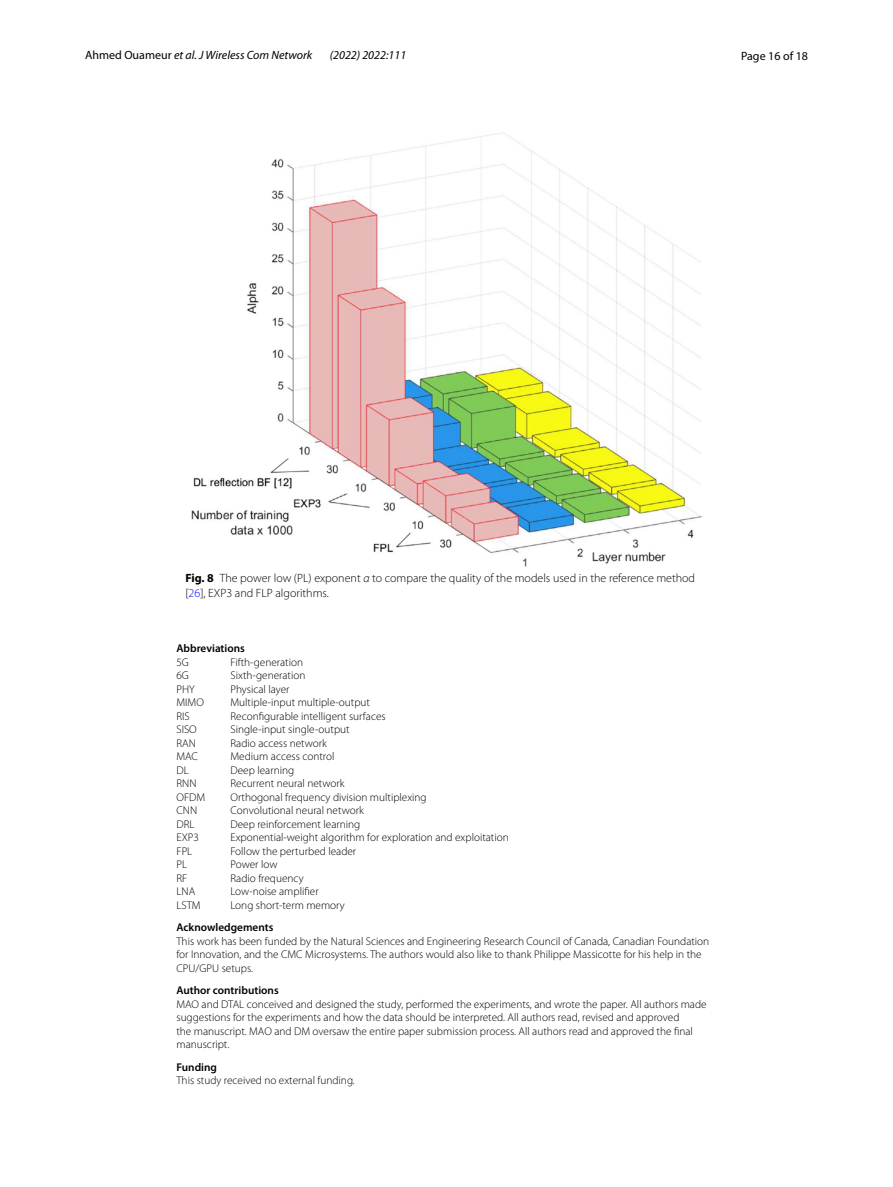
<style>
.page{position:relative;width:893px;height:1187px;background:#fff}
.page>*{position:absolute;margin:0;border:0;box-sizing:border-box;transform-origin:0 0}
.t1{font:300 12px/15px "Myriad Pro";color:#000}
.t2{font:italic 12px "Myriad Pro";color:#000}
.t3{font:12px "Myriad Pro";color:#000}
.t4{font:300 11.25px/13.5px "Myriad Pro";color:#000}
.t5{font:600 11.25px "Myriad Pro";color:#000}
.s1{font-style:normal}
.s2{font-weight:700}
.s3{font-family:"Myriad Pro Light It 6";font-weight:400}
.s4{color:#00f}
</style>
<div class="page">
<img style="left:191px;top:133px;width:511px;height:433px">
<p class="t2" style="left:85px;top:48px;width:229px"><span class="s1">Ahmed Ouameur</span> et al. J Wireless Com Network</p>
<p class="t2" style="left:330px;top:48px;width:78px">(2022) 2022:111</p>
<p class="t3" style="left:741px;top:48px;width:68px">Page 16 of 18</p>
<p class="t1" style="left:185px;top:570px;width:511px"><span class="s2">Fig. 8</span> The power low (PL) exponent <span class="s3">α</span> to compare the quality of the models used in the reference method [<span class="s4">26</span>], EXP3 and FLP algorithms.</p>
<p class="t5" style="left:176px;top:641px;width:70px">Abbreviations</p>
<p class="t4" style="left:176px;top:655px;width:14px">5G</p>
<p class="t4" style="left:230px;top:655px;width:74px">Fifth-generation</p>
<p class="t4" style="left:176px;top:668px;width:14px">6G</p>
<p class="t4" style="left:230px;top:668px;width:76px">Sixth-generation</p>
<p class="t4" style="left:176px;top:682px;width:20px">PHY</p>
<p class="t4" style="left:230px;top:682px;width:61px">Physical layer</p>
<p class="t4" style="left:176px;top:695px;width:29px">MIMO</p>
<p class="t4" style="left:230px;top:695px;width:141px">Multiple-input multiple-output</p>
<p class="t4" style="left:176px;top:709px;width:15px">RIS</p>
<p class="t4" style="left:230px;top:709px;width:157px">Reconfigurable intelligent surfaces</p>
<p class="t4" style="left:176px;top:722px;width:22px">SISO</p>
<p class="t4" style="left:230px;top:722px;width:121px">Single-input single-output</p>
<p class="t4" style="left:176px;top:736px;width:21px">RAN</p>
<p class="t4" style="left:230px;top:736px;width:98px">Radio access network</p>
<p class="t4" style="left:176px;top:749px;width:23px">MAC</p>
<p class="t4" style="left:230px;top:749px;width:105px">Medium access control</p>
<p class="t4" style="left:176px;top:763px;width:14px">DL</p>
<p class="t4" style="left:230px;top:763px;width:65px">Deep learning</p>
<p class="t4" style="left:176px;top:776px;width:22px">RNN</p>
<p class="t4" style="left:230px;top:776px;width:116px">Recurrent neural network</p>
<p class="t4" style="left:176px;top:790px;width:30px">OFDM</p>
<p class="t4" style="left:230px;top:790px;width:198px">Orthogonal frequency division multiplexing</p>
<p class="t4" style="left:176px;top:803px;width:22px">CNN</p>
<p class="t4" style="left:230px;top:803px;width:135px">Convolutional neural network</p>
<p class="t4" style="left:176px;top:817px;width:19px">DRL</p>
<p class="t4" style="left:230px;top:817px;width:131px">Deep reinforcement learning</p>
<p class="t4" style="left:176px;top:830px;width:24px">EXP3</p>
<p class="t4" style="left:230px;top:830px;width:280px">Exponential-weight algorithm for exploration and exploitation</p>
<p class="t4" style="left:176px;top:844px;width:17px">FPL</p>
<p class="t4" style="left:230px;top:844px;width:127px">Follow the perturbed leader</p>
<p class="t4" style="left:176px;top:857px;width:12px">PL</p>
<p class="t4" style="left:230px;top:857px;width:49px">Power low</p>
<p class="t4" style="left:176px;top:871px;width:12px">RF</p>
<p class="t4" style="left:230px;top:871px;width:75px">Radio frequency</p>
<p class="t4" style="left:176px;top:884px;width:20px">LNA</p>
<p class="t4" style="left:230px;top:884px;width:90px">Low-noise amplifier</p>
<p class="t4" style="left:176px;top:898px;width:26px">LSTM</p>
<p class="t4" style="left:230px;top:898px;width:116px">Long short-term memory</p>
<p class="t5" style="left:176px;top:920px;width:98px">Acknowledgements</p>
<p class="t4" style="left:176px;top:934px;width:534px">This work has been funded by the Natural Sciences and Engineering Research Council of Canada, Canadian Foundation for Innovation, and the CMC Microsystems. The authors would also like to thank Philippe Massicotte for his help in the<br>CPU/GPU setups.</p>
<p class="t5" style="left:176px;top:983px;width:104px">Author contributions</p>
<p class="t4" style="left:176px;top:997px;width:532px">MAO and DTAL conceived and designed the study, performed the experiments, and wrote the paper. All authors made suggestions for the experiments and how the data should be interpreted. All authors read, revised and approved<br>the manuscript. MAO and DM oversaw the entire paper submission process. All authors read and approved the final manuscript.</p>
<p class="t5" style="left:176px;top:1059px;width:42px">Funding</p>
<p class="t4" style="left:176px;top:1073px;width:180px">This study received no external funding.</p>
</div>
